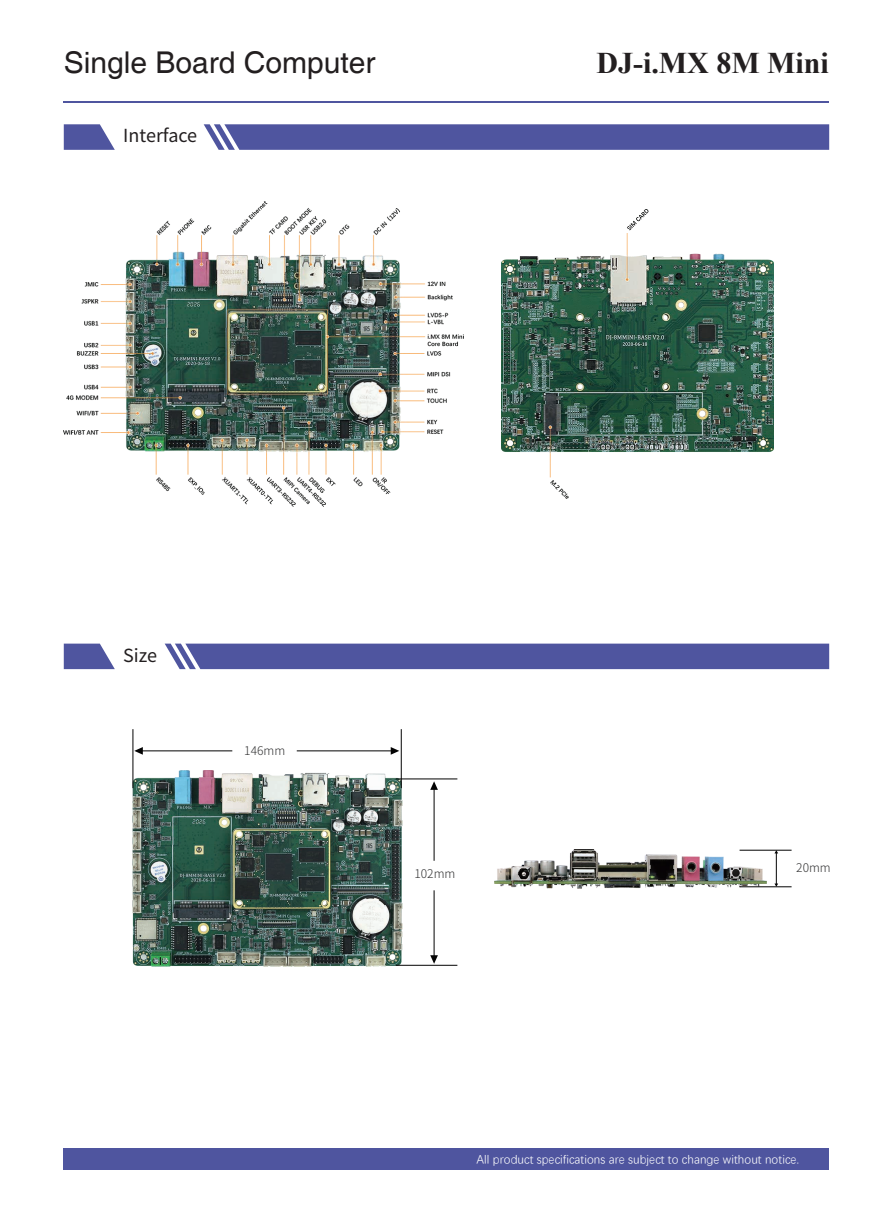
<style>
.page{position:relative;width:893px;height:1212px;background:#fff}
.page>*{position:absolute;margin:0;border:0;box-sizing:border-box;transform-origin:0 0}
.t1{font:30px "Helvetica";color:#231f20}
.t2{font:700 30px "Times New Roman";color:#231f20}
.t3{font:18px "Source Han Sans CN";color:#231f20}
.t4{font:12px "Deng Xian";color:#fff}
.t5{font:300 12px "Source Han Sans CN";color:#333334}
</style>
<div class="page">
<hr style="left:64px;top:101px;width:765px;height:2px;background:#4f559f">
<div style="left:64px;top:1148px;width:765px;height:21px;background:#4f559f"></div>
<svg style="left:64px;top:124px;width:51px;height:26px"></svg>
<svg style="left:204px;top:124px;width:625px;height:26px;background:#565ca3"></svg>
<svg style="left:64px;top:644px;width:51px;height:25px"></svg>
<div style="left:165px;top:644px;width:664px;height:25px;background:#4f559f"></div>
<img style="left:63px;top:201px;width:400px;height:306px">
<img style="left:502px;top:209px;width:271px;height:289px">
<img style="left:132px;top:771px;width:270px;height:196px">
<hr style="left:434px;top:785px;width:1px;height:76px;background:#030303">
<svg style="left:430px;top:781px;width:8px;height:9px"></svg>
<hr style="left:434px;top:890px;width:1px;height:69px;background:#030303">
<svg style="left:430px;top:955px;width:8px;height:9px"></svg>
<hr style="left:396px;top:779px;width:61px;height:1px;background:#030303">
<hr style="left:396px;top:965px;width:61px;height:1px;background:#030303">
<hr style="left:133px;top:729px;width:1px;height:59px;background:#030303">
<hr style="left:401px;top:729px;width:1px;height:59px;background:#030303">
<hr style="left:139px;top:751px;width:93px;height:1px;background:#030303">
<svg style="left:134px;top:747px;width:9px;height:8px"></svg>
<hr style="left:297px;top:751px;width:98px;height:1px;background:#030303">
<svg style="left:391px;top:747px;width:8px;height:8px"></svg>
<img style="left:495px;top:849px;width:271px;height:39px">
<hr style="left:776px;top:853px;width:1px;height:31px;background:#030303">
<hr style="left:740px;top:850px;width:52px;height:1px;background:#030303">
<hr style="left:740px;top:886px;width:52px;height:1px;background:#030303">
<h1 class="t1" style="left:64px;top:45px;width:313px">Single Board Computer</h1>
<h1 class="t2" style="left:596px;top:42px;width:234px">DJ-i.MX 8M Mini</h1>
<h2 class="t3" style="left:123px;top:126px;width:76px">Interface</h2>
<h2 class="t3" style="left:123px;top:646px;width:36px">Size</h2>
<p class="t5" style="left:244px;top:744px;width:43px">146mm</p>
<p class="t5" style="left:414px;top:867px;width:43px">102mm</p>
<p class="t5" style="left:796px;top:862px;width:36px">20mm</p>
<p class="t4" style="left:477px;top:1151px;width:324px">All product specifications are subject to change without notice.</p>
</div>
